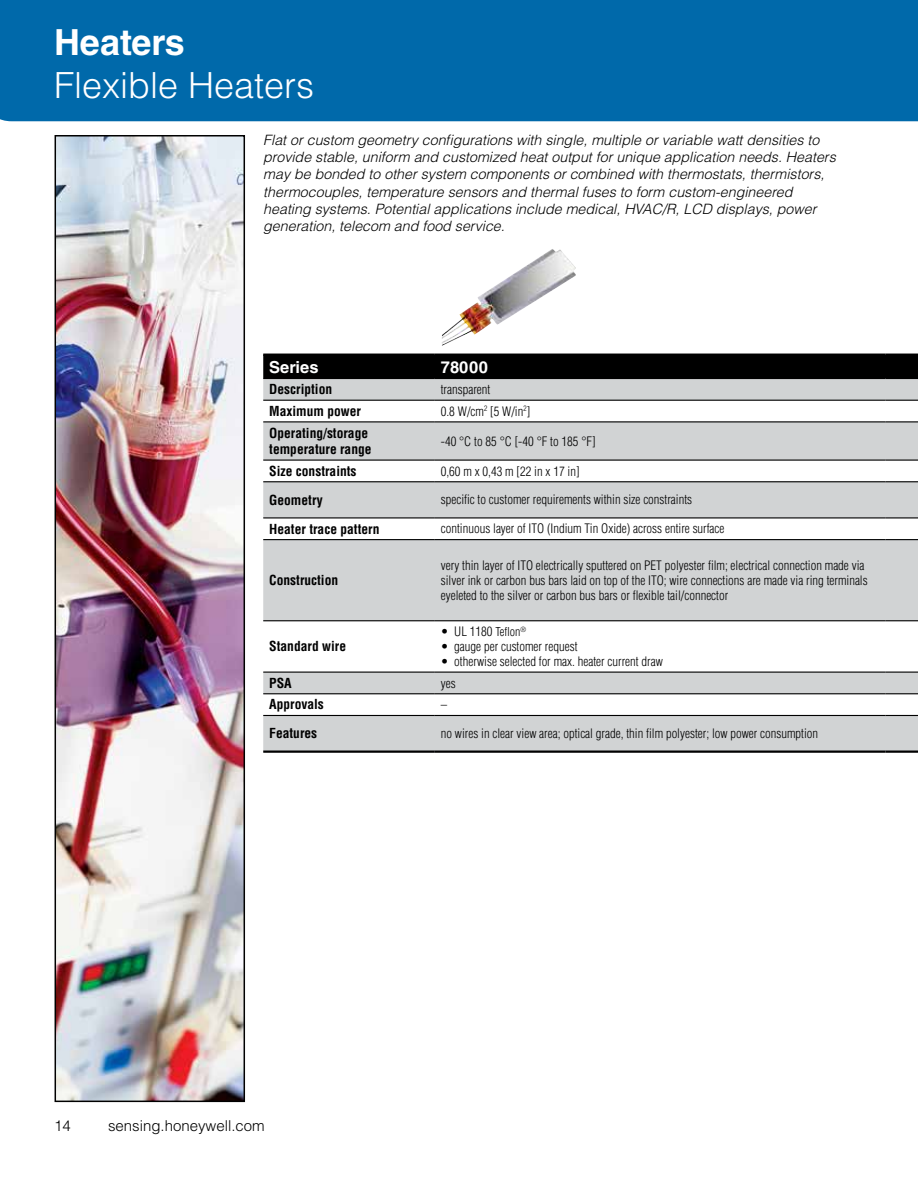
<style>
.page{position:relative;width:918px;height:1188px;background:#fff}
.page>*{position:absolute;margin:0;border:0;box-sizing:border-box;transform-origin:0 0}
.t1{font:300 36px "Helvetica LT Std";color:#fff}
.t2{font:700 36px "Helvetica LT Std";color:#fff}
.t3{font:700 16.5px "Helvetica LT Std";color:#fff}
.t4{font:300 15px "Helvetica LT Std";color:#000}
.t5{font:italic 300 14.25px/17.1px "Helvetica LT Std";color:#000}
.t6{font:700 condensed 13.5px/16.5px "Helvetica LT Std";color:#000}
.t7{font:300 condensed 12.75px/15px "Helvetica LT Std";color:#000}
.s1{font-size:12px}
</style>
<div class="page">
<div style="left:263px;top:356px;width:655px;height:22px;background:#000"></div>
<svg style="left:263px;top:379px;width:655px;height:372px;fill:#d1d3d4"></svg>
<hr style="left:263px;top:378px;width:172px;height:1px;background:#000">
<hr style="left:435px;top:378px;width:450px;height:1px;background:#000">
<hr style="left:885px;top:378px;width:33px;height:1px;background:#000">
<hr style="left:263px;top:354px;width:172px;height:2px;background:#000">
<hr style="left:435px;top:354px;width:450px;height:2px;background:#000">
<hr style="left:885px;top:354px;width:33px;height:2px;background:#000">
<hr style="left:263px;top:751px;width:172px;height:2px;background:#000">
<hr style="left:435px;top:751px;width:450px;height:2px;background:#000">
<hr style="left:885px;top:751px;width:33px;height:2px;background:#000">
<hr style="left:263px;top:400px;width:172px;height:1px;background:#000">
<hr style="left:435px;top:400px;width:450px;height:1px;background:#000">
<hr style="left:885px;top:400px;width:33px;height:1px;background:#000">
<hr style="left:263px;top:421px;width:172px;height:1px;background:#000">
<hr style="left:435px;top:421px;width:450px;height:1px;background:#000">
<hr style="left:885px;top:421px;width:33px;height:1px;background:#000">
<hr style="left:263px;top:460px;width:172px;height:1px;background:#000">
<hr style="left:435px;top:460px;width:450px;height:1px;background:#000">
<hr style="left:885px;top:460px;width:33px;height:1px;background:#000">
<hr style="left:263px;top:481px;width:172px;height:1px;background:#000">
<hr style="left:435px;top:481px;width:450px;height:1px;background:#000">
<hr style="left:885px;top:481px;width:33px;height:1px;background:#000">
<hr style="left:263px;top:517px;width:172px;height:1px;background:#000">
<hr style="left:435px;top:517px;width:450px;height:1px;background:#000">
<hr style="left:885px;top:517px;width:33px;height:1px;background:#000">
<hr style="left:263px;top:539px;width:172px;height:1px;background:#000">
<hr style="left:435px;top:539px;width:450px;height:1px;background:#000">
<hr style="left:885px;top:539px;width:33px;height:1px;background:#000">
<hr style="left:263px;top:620px;width:172px;height:1px;background:#000">
<hr style="left:435px;top:620px;width:450px;height:1px;background:#000">
<hr style="left:885px;top:620px;width:33px;height:1px;background:#000">
<hr style="left:263px;top:672px;width:172px;height:1px;background:#000">
<hr style="left:435px;top:672px;width:450px;height:1px;background:#000">
<hr style="left:885px;top:672px;width:33px;height:1px;background:#000">
<hr style="left:263px;top:693px;width:172px;height:1px;background:#000">
<hr style="left:435px;top:693px;width:450px;height:1px;background:#000">
<hr style="left:885px;top:693px;width:33px;height:1px;background:#000">
<hr style="left:263px;top:715px;width:172px;height:1px;background:#000">
<hr style="left:435px;top:715px;width:450px;height:1px;background:#000">
<hr style="left:885px;top:715px;width:33px;height:1px;background:#000">
<div style="left:0;top:0;width:918px;height:121px;background:#0069aa"></div>
<img style="left:58px;top:138px;width:184px;height:961px">
<div style="left:55px;top:135px;width:190px;height:967px;border:2px solid #000"></div>
<img style="left:442px;top:249px;width:134px;height:97px">
<h1 class="t2" style="left:54px;top:20px;width:132px">Heaters</h1>
<h1 class="t1" style="left:54px;top:63px;width:262px">Flexible Heaters</h1>
<p class="t5" style="left:263px;top:132px;width:574px">Flat or custom geometry configurations with single, multiple or variable watt densities to provide stable, uniform and customized heat output for unique application needs. Heaters may be bonded to other system components or combined with thermostats, thermistors, thermocouples, temperature sensors and thermal fuses to form custom-engineered heating systems. Potential applications include medical, HVAC/R, LCD displays, power generation, telecom and food service.</p>
<p class="t3" style="left:269px;top:357px;width:51px">Series</p>
<p class="t3" style="left:441px;top:357px;width:49px">78000</p>
<p class="t6" style="left:269px;top:381px;width:64px">Description</p>
<p class="t7" style="left:441px;top:382px;width:51px">transparent</p>
<p class="t6" style="left:269px;top:403px;width:93px">Maximum power</p>
<p class="t7" style="left:441px;top:403px;width:91px">0.8 W/cm<sup>2</sup> [5 W/in<sup>2</sup>]</p>
<p class="t6" style="left:269px;top:424px;width:104px">Operating/storage temperature range</p>
<p class="t7" style="left:441px;top:433px;width:156px">-40 °C to 85 °C [-40 °F to 185 °F]</p>
<p class="t6" style="left:269px;top:463px;width:89px">Size constraints</p>
<p class="t7" style="left:441px;top:463px;width:140px">0,60 m x 0,43 m [22 in x 17 in]</p>
<p class="t6" style="left:269px;top:491px;width:55px">Geometry</p>
<p class="t7" style="left:441px;top:492px;width:253px">specific to customer requirements within size constraints</p>
<p class="t6" style="left:269px;top:520px;width:112px">Heater trace pattern</p>
<p class="t7" style="left:441px;top:521px;width:285px">continuous layer of ITO (Indium Tin Oxide) across entire surface</p>
<p class="t6" style="left:269px;top:572px;width:70px">Construction</p>
<p class="t7" style="left:441px;top:558px;width:428px">very thin layer of ITO electrically sputtered on PET polyester film; electrical connection made via silver ink or carbon bus bars laid on top of the ITO; wire connections are made via ring terminals eyeleted to the silver or carbon bus bars or flexible tail/connector</p>
<p class="t6" style="left:269px;top:638px;width:78px">Standard wire</p>
<p class="t7" style="left:441px;top:624px;width:87px">• UL 1180 <span class="s1">Teflon</span><sup>®</sup></p>
<p class="t7" style="left:441px;top:639px;width:138px">• gauge per customer request</p>
<p class="t7" style="left:441px;top:654px;width:223px">• otherwise selected for max. heater current draw</p>
<p class="t6" style="left:269px;top:675px;width:24px">PSA</p>
<p class="t7" style="left:441px;top:675px;width:16px">yes</p>
<p class="t6" style="left:269px;top:696px;width:56px">Approvals</p>
<p class="t7" style="left:441px;top:697px;width:8px">–</p>
<p class="t6" style="left:269px;top:725px;width:49px">Features</p>
<p class="t7" style="left:441px;top:726px;width:379px">no wires in clear view area; optical grade, thin film polyester; low power consumption</p>
<p class="t4" style="left:54px;top:1117px;width:18px">14</p>
<p class="t4" style="left:108px;top:1117px;width:158px">sensing.honeywell.com</p>
</div>
